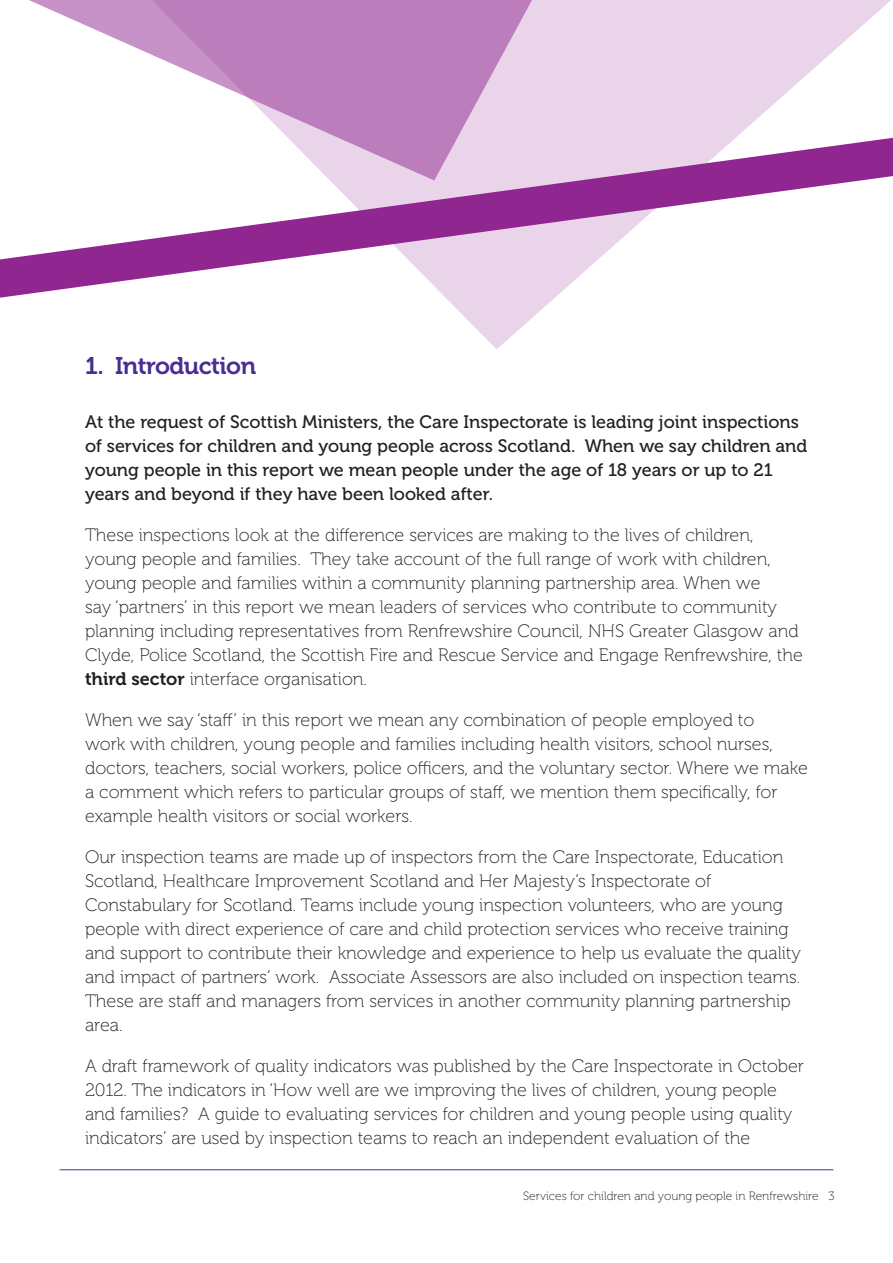
<style>
.page{position:relative;width:893px;height:1263px;background:#fff}
.page>*{position:absolute;margin:0;border:0;box-sizing:border-box;transform-origin:0 0}
.t1{font:24px "Museo 700";letter-spacing:-.02em;color:#482e92}
.t2{font:18px/24px "Museo 100";color:#231f20}
.t3{font:18px/24px "Museo 500";color:#231f20}
.t4{font:12px "Museo 100";color:#231f20}
.s1{font-family:"Museo 700"}
</style>
<div class="page">
<svg style="left:0;top:240px;width:139px;height:58px;fill:#90268f"></svg>
<svg style="left:139px;top:0;width:754px;height:349px"></svg>
<svg style="left:29px;top:0;width:510px;height:180px"></svg>
<hr style="left:60px;top:1169px;width:773px;height:1px;background:#482e92">
<h1 class="t1" style="left:85px;top:353px;width:173px">1. Introduction</h1>
<p class="t3" style="left:85px;top:410px;width:724px">At the request of Scottish Ministers, the Care Inspectorate is leading joint inspections of services for children and young people across Scotland. When we say children and young people in this report we mean people under the age of 18 years or up to 21 years and beyond if they have been looked after.</p>
<p class="t2" style="left:85px;top:523px;width:719px">These inspections look at the difference services are making to the lives of children, young people and families. They take account of the full range of work with children, young people and families within a community planning partnership area. When we<br>say ‘partners’ in this report we mean leaders of services who contribute to community planning including representatives from Renfrewshire Council, NHS Greater Glasgow and Clyde, Police Scotland, the Scottish Fire and Rescue Service and Engage Renfrewshire, the <span class="s1">third sector</span> interface organisation.</p>
<p class="t2" style="left:85px;top:708px;width:724px">When we say ‘staff’ in this report we mean any combination of people employed to<br>work with children, young people and families including health visitors, school nurses, doctors, teachers, social workers, police officers, and the voluntary sector. Where we make a comment which refers to particular groups of staff, we mention them specifically, for example health visitors or social workers.</p>
<p class="t2" style="left:85px;top:845px;width:717px">Our inspection teams are made up of inspectors from the Care Inspectorate, Education Scotland, Healthcare Improvement Scotland and Her Majesty’s Inspectorate of Constabulary for Scotland. Teams include young inspection volunteers, who are young people with direct experience of care and child protection services who receive training and support to contribute their knowledge and experience to help us evaluate the quality and impact of partners’ work. Associate Assessors are also included on inspection teams.<br>These are staff and managers from services in another community planning partnership area.</p>
<p class="t2" style="left:85px;top:1054px;width:721px">A draft framework of quality indicators was published by the Care Inspectorate in October 2012. The indicators in ‘How well are we improving the lives of children, young people and families? A guide to evaluating services for children and young people using quality indicators’ are used by inspection teams to reach an independent evaluation of the</p>
<p class="t4" style="left:523px;top:1189px;width:313px">Services for children and young people in Renfrewshire 3</p>
</div>
